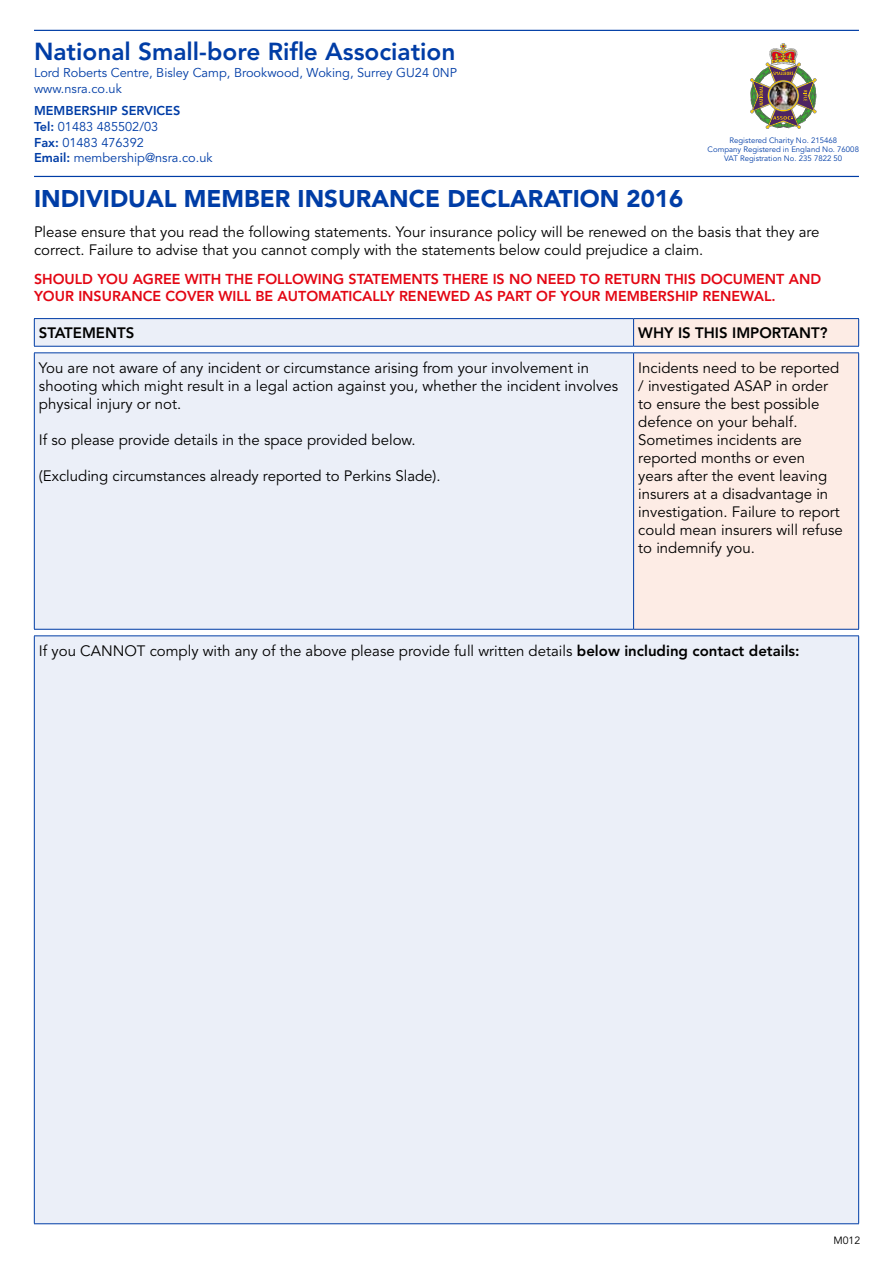
<style>
.page{position:relative;width:893px;height:1263px;background:#fff}
.page>*{position:absolute;margin:0;border:0;box-sizing:border-box;transform-origin:0 0}
.t1{font:800 24.45px "Avenir";color:#003da6}
.t2{font:900 24px "Avenir";color:#003da6}
.t3{font:15px/18px "Avenir";color:#000}
.t4{font:800 15px "Avenir";color:#000}
.t5{font:800 14.25px/17.1px "Avenir";color:#e30613}
.t6{font:12.75px/15.8px "Avenir";color:#003da6}
.t7{font:10.5px "Avenir";color:#000}
.t8{font:7.8px/9.3px "Avenir";color:#003da6;text-align:center}
.s1{font-weight:800}
</style>
<div class="page">
<div style="left:34px;top:319px;width:600px;height:27px;background:#ebeff8"></div>
<div style="left:634px;top:319px;width:225px;height:27px;background:#fdece5"></div>
<hr style="left:34px;top:318px;width:600px;height:1px;background:#003da6">
<svg style="left:34px;top:319px;width:1px;height:27px"></svg>
<hr style="left:634px;top:318px;width:225px;height:1px;background:#003da6">
<svg style="left:633px;top:319px;width:1px;height:27px"></svg>
<svg style="left:858px;top:319px;width:1px;height:27px"></svg>
<hr style="left:34px;top:346px;width:600px;height:1px;background:#003da6">
<hr style="left:634px;top:346px;width:225px;height:1px;background:#003da6">
<div style="left:34px;top:353px;width:600px;height:276px;background:#ebeff8"></div>
<div style="left:634px;top:353px;width:225px;height:276px;background:#fdece5"></div>
<hr style="left:34px;top:352px;width:600px;height:1px;background:#003da6">
<hr style="left:34px;top:353px;width:1px;height:276px;background:#003da6">
<hr style="left:634px;top:352px;width:225px;height:1px;background:#003da6">
<hr style="left:633px;top:353px;width:1px;height:276px;background:#003da6">
<hr style="left:858px;top:353px;width:1px;height:276px;background:#003da6">
<hr style="left:34px;top:629px;width:600px;height:1px;background:#003da6">
<hr style="left:634px;top:629px;width:225px;height:1px;background:#003da6">
<div style="left:34px;top:636px;width:825px;height:588px;background:#ebeff8"></div>
<hr style="left:34px;top:635px;width:825px;height:1px;background:#003da6">
<hr style="left:34px;top:636px;width:1px;height:587px;background:#003da6">
<hr style="left:858px;top:636px;width:1px;height:587px;background:#003da6">
<hr style="left:34px;top:1223px;width:825px;height:1px;background:#003da6">
<hr style="left:34px;top:30px;width:825px;height:1px;background:#003da6">
<hr style="left:34px;top:176px;width:825px;height:1px;background:#003da6">
<img style="left:750px;top:43px;width:66px;height:86px">
<img style="left:769px;top:82px;width:28px;height:28px;border-radius:14px">
<h1 class="t1" style="left:34px;top:37px;width:423px">National Small-bore Rifle Association</h1>
<p class="t6" style="left:34px;top:65px;width:424px">Lord Roberts Centre, Bisley Camp, Brookwood, Woking, Surrey GU24 0NP www.nsra.co.uk</p>
<p class="t6" style="left:34px;top:103px;width:180px"><span class="s1">MEMBERSHIP SERVICES<br>Tel:</span> 01483 485502/03<br><span class="s1">Fax:</span> 01483 476392<br><span class="s1">Email:</span> membership@nsra.co.uk</p>
<p class="t8" style="left:708px;top:136px;width:153px">Registered Charity No. 215468<br>Company Registered in England No. 76008<br>VAT Registration No. 235 7822 50</p>
<h2 class="t2" style="left:34px;top:184px;width:651px">INDIVIDUAL MEMBER INSURANCE DECLARATION 2016</h2>
<p class="t3" style="left:34px;top:224px;width:787px">Please ensure that you read the following statements. Your insurance policy will be renewed on the basis that they are correct. Failure to advise that you cannot comply with the statements below could prejudice a claim.</p>
<p class="t5" style="left:34px;top:270px;width:789px">SHOULD YOU AGREE WITH THE FOLLOWING STATEMENTS THERE IS NO NEED TO RETURN THIS DOCUMENT AND<br>YOUR INSURANCE COVER WILL BE AUTOMATICALLY RENEWED AS PART OF YOUR MEMBERSHIP RENEWAL.</p>
<p class="t4" style="left:39px;top:324px;width:97px">STATEMENTS</p>
<p class="t4" style="left:638px;top:324px;width:191px">WHY IS THIS IMPORTANT?</p>
<p class="t3" style="left:39px;top:359px;width:581px">You are not aware of any incident or circumstance arising from your involvement in shooting which might result in a legal action against you, whether the incident involves physical injury or not.</p>
<p class="t3" style="left:39px;top:431px;width:378px">If so please provide details in the space provided below.</p>
<p class="t3" style="left:39px;top:467px;width:403px">(Excluding circumstances already reported to Perkins Slade).</p>
<p class="t3" style="left:638px;top:359px;width:206px">Incidents need to be reported / investigated ASAP in order to ensure the best possible defence on your behalf.<br>Sometimes incidents are reported months or even years after the event leaving insurers at a disadvantage in investigation. Failure to report could mean insurers will refuse to indemnify you.</p>
<p class="t3" style="left:39px;top:642px;width:762px">If you CANNOT comply with any of the above please provide full written details <span class="s1">below including contact details:</span></p>
<p class="t7" style="left:833px;top:1234px;width:28px">M012</p>
</div>
